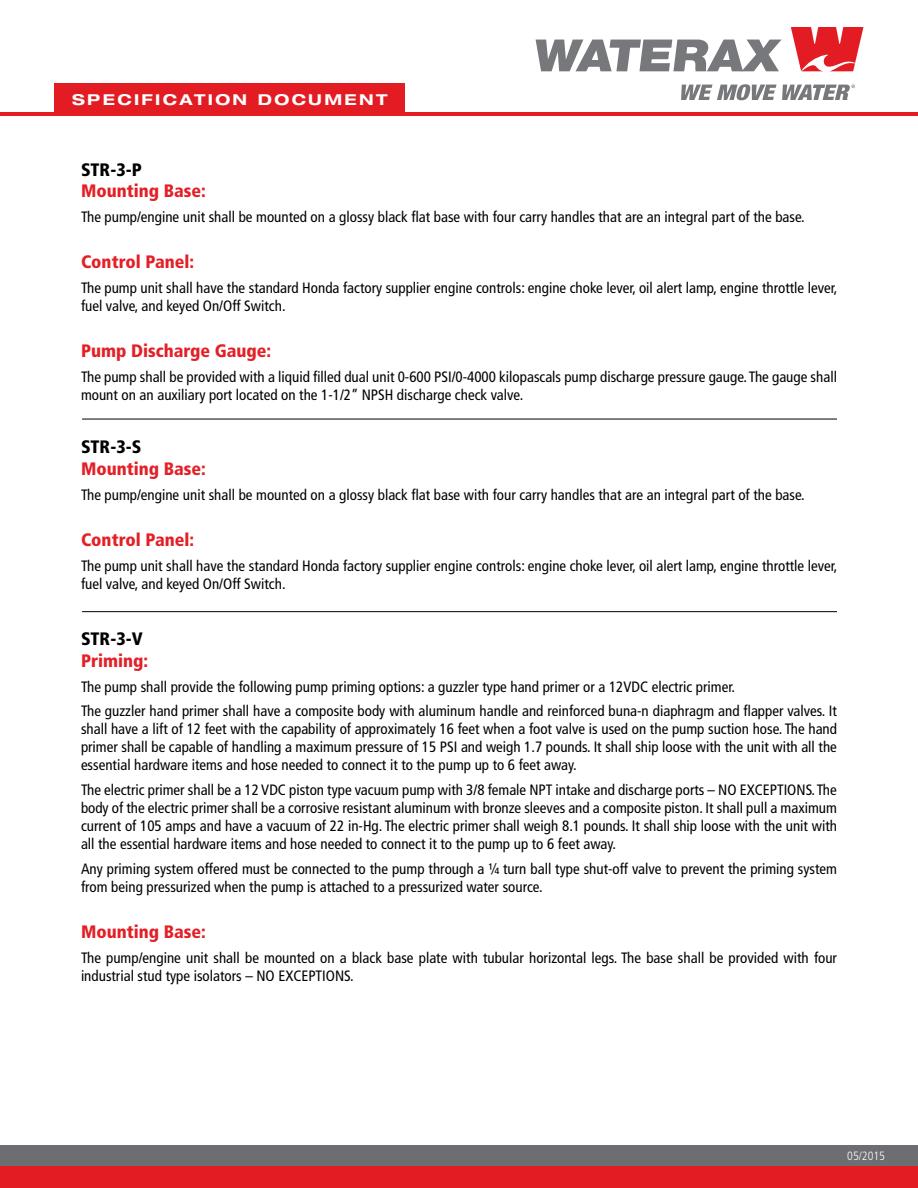
<style>
.page{position:relative;width:918px;height:1188px;background:#fff}
.page>*{position:absolute;margin:0;border:0;box-sizing:border-box;transform-origin:0 0}
.t1{font:900 condensed 18px "Frutiger";color:#e41f26}
.t2{font:900 condensed 18px "Frutiger";color:#000}
.t3{font:condensed 15px/18px "Frutiger";color:#000}
.t4{font:700 expanded 15px "Helvetica Neue";letter-spacing:.15em;color:#fff;scale:1.05 1}
.t5{font:300 condensed 12px "Frutiger";color:#fff}
</style>
<div class="page">
<div style="left:54px;top:83px;width:351px;height:32px;background:#e31b22"></div>
<div style="left:0;top:1145px;width:918px;height:21px;background:#6d6e71"></div>
<hr style="left:0;top:112px;width:918px;height:3px;background:#e31b22">
<div style="left:0;top:1166px;width:918px;height:22px;background:#e31b22"></div>
<svg style="left:536px;top:40px;width:245px;height:31px"></svg>
<svg style="left:791px;top:27px;width:72px;height:44px"></svg>
<svg style="left:681px;top:84px;width:174px;height:16px"></svg>
<hr style="left:82px;top:419px;width:755px;height:1px;background:#000">
<hr style="left:82px;top:611px;width:755px;height:1px;background:#000">
<p class="t4" style="left:72px;top:90px;width:302px">SPECIFICATION DOCUMENT</p>
<p class="t2" style="left:81px;top:158px;width:62px">STR-3-P</p>
<p class="t1" style="left:81px;top:180px;width:126px">Mounting Base:</p>
<p class="t3" style="left:81px;top:208px;width:725px">The pump/engine unit shall be mounted on a glossy black flat base with four carry handles that are an integral part of the base.</p>
<p class="t1" style="left:81px;top:251px;width:115px">Control Panel:</p>
<p class="t3" style="left:81px;top:279px;width:758px">The pump unit shall have the standard Honda factory supplier engine controls: engine choke lever, oil alert lamp, engine throttle lever, fuel valve, and keyed On/Off Switch.</p>
<p class="t1" style="left:81px;top:340px;width:192px">Pump Discharge Gauge:</p>
<p class="t3" style="left:81px;top:368px;width:758px">The pump shall be provided with a liquid filled dual unit 0-600 PSI/0-4000 kilopascals pump discharge pressure gauge. The gauge shall mount on an auxiliary port located on the 1-1/2” NPSH discharge check valve.</p>
<p class="t2" style="left:81px;top:436px;width:62px">STR-3-S</p>
<p class="t1" style="left:81px;top:458px;width:126px">Mounting Base:</p>
<p class="t3" style="left:81px;top:485px;width:725px">The pump/engine unit shall be mounted on a glossy black flat base with four carry handles that are an integral part of the base.</p>
<p class="t1" style="left:81px;top:529px;width:115px">Control Panel:</p>
<p class="t3" style="left:81px;top:557px;width:758px">The pump unit shall have the standard Honda factory supplier engine controls: engine choke lever, oil alert lamp, engine throttle lever, fuel valve, and keyed On/Off Switch.</p>
<p class="t2" style="left:81px;top:628px;width:63px">STR-3-V</p>
<p class="t1" style="left:81px;top:650px;width:69px">Priming:</p>
<p class="t3" style="left:81px;top:674px;width:757px;line-height:24.8px">The pump shall provide the following pump priming options: a guzzler type hand primer or a 12VDC electric primer.<br>The guzzler hand primer shall have a composite body with aluminum handle and reinforced buna-n diaphragm and flapper valves. It</p>
<p class="t3" style="left:81px;top:720px;width:758px;text-align:justify">shall have a lift of 12 feet with the capability of approximately 16 feet when a foot valve is used on the pump suction hose. The hand primer shall be capable of handling a maximum pressure of 15 PSI and weigh 1.7 pounds. It shall ship loose with the unit with all the essential hardware items and hose needed to connect it to the pump up to 6 feet away.</p>
<p class="t3" style="left:81px;top:781px;width:758px;text-align:justify">The electric primer shall be a 12 VDC piston type vacuum pump with 3/8 female NPT intake and discharge ports – NO EXCEPTIONS. The body of the electric primer shall be a corrosive resistant aluminum with bronze sleeves and a composite piston. It shall pull a maximum current of 105 amps and have a vacuum of 22 in-Hg. The electric primer shall weigh 8.1 pounds. It shall ship loose with the unit with all the essential hardware items and hose needed to connect it to the pump up to 6 feet away.</p>
<p class="t3" style="left:81px;top:860px;width:758px">Any priming system offered must be connected to the pump through a ¼ turn ball type shut-off valve to prevent the priming system from being pressurized when the pump is attached to a pressurized water source.</p>
<p class="t1" style="left:81px;top:921px;width:126px">Mounting Base:</p>
<p class="t3" style="left:81px;top:949px;width:758px">The pump/engine unit shall be mounted on a black base plate with tubular horizontal legs. The base shall be provided with four industrial stud type isolators – NO EXCEPTIONS.</p>
<p class="t5" style="left:847px;top:1149px;width:39px">05/2015</p>
</div>
